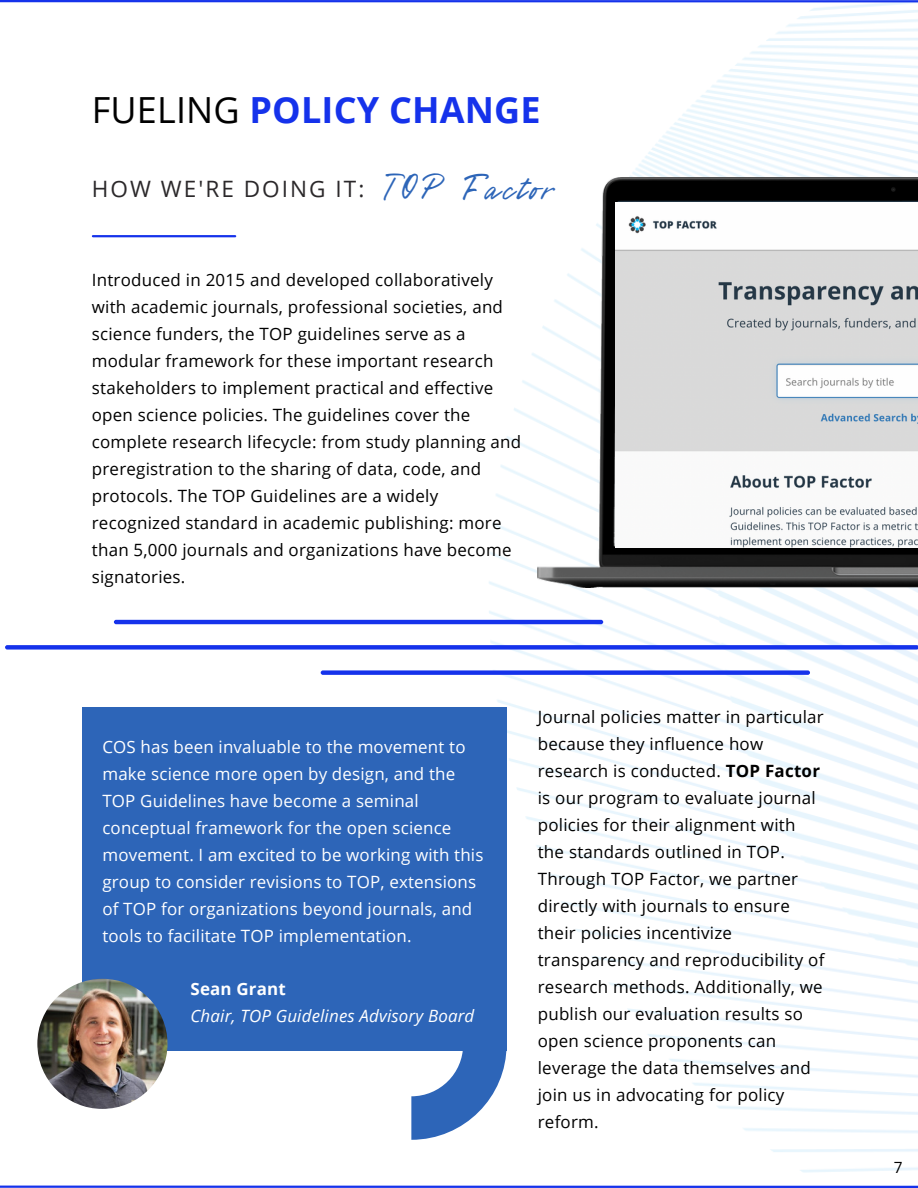
<style>
.page{position:relative;width:918px;height:1188px;background:#fff}
.page>*{position:absolute;margin:0;border:0;box-sizing:border-box;transform-origin:0 0}
.t1{font:42px "Gentlemens Script";letter-spacing:.09em;color:#2d65b8}
.t2{font:700 36px "Open Sans";letter-spacing:.005em;color:#1532eb}
.t3{font:22.5px "Open Sans";letter-spacing:.09em;color:#2b282a}
.t4{font:16.95px/27px "Open Sans";letter-spacing:.015em;color:#000}
.t5{font:16.95px/27px "Open Sans";letter-spacing:.01em;color:#fff}
.t6{font:italic 16.95px "Open Sans";letter-spacing:.01em;color:#fff}
.t7{font:700 16.95px "Open Sans";letter-spacing:.01em;color:#fff}
.t8{font:15.45px "Open Sans";color:#000}
.s1{font-weight:400;color:#000}
.s2{font-weight:700}
</style>
<div class="page">
<hr style="left:93px;top:235px;width:142px;height:2px;background:#1532eb">
<img style="left:349px;top:2px;width:569px;height:1184px">
<hr style="left:0;top:0;width:918px;height:2px;background:#1532eb">
<hr style="left:0;top:1186px;width:918px;height:2px;background:#1532eb">
<img style="left:538px;top:178px;width:380px;height:409px">
<img style="left:615px;top:202px;width:303px;height:346px">
<div style="left:82px;top:707px;width:425px;height:343px;background:#2d65b8"></div>
<img style="left:37px;top:979px;width:131px;height:130px;border-radius:50%">
<svg style="left:411px;top:1050px;width:96px;height:90px"></svg>
<div style="left:5px;top:645px;width:913px;height:5px;background:#1532eb;border-radius:2px"></div>
<hr style="left:114px;top:620px;width:489px;height:4px;background:#1532eb;border-radius:2px">
<div style="left:321px;top:670px;width:489px;height:5px;background:#1532eb;border-radius:2px"></div>
<p class="t2" style="left:92px;top:85px;width:450px"><span class="s1">FUELING</span> POLICY CHANGE</p>
<p class="t3" style="left:92px;top:173px;width:274px">HOW WE'RE DOING IT:</p>
<p class="t1" style="left:381px;top:162px;width:175px">TOP Factor</p>
<p class="t4" style="left:92px;top:266px;width:431px">Introduced in 2015 and developed collaboratively with academic journals, professional societies, and science funders, the TOP guidelines serve as a modular framework for these important research stakeholders to implement practical and effective open science policies. The guidelines cover the complete research lifecycle: from study planning and preregistration to the sharing of data, code, and protocols. The TOP Guidelines are a widely recognized standard in academic publishing: more than 5,000 journals and organizations have become signatories.</p>
<p class="t5" style="left:102px;top:733px;width:383px">COS has been invaluable to the movement to make science more open by design, and the TOP Guidelines have become a seminal conceptual framework for the open science movement. I am excited to be working with this group to consider revisions to TOP, extensions of TOP for organizations beyond journals, and tools to facilitate TOP implementation.</p>
<p class="t7" style="left:191px;top:976px;width:97px">Sean Grant</p>
<p class="t6" style="left:191px;top:1003px;width:285px">Chair, TOP Guidelines Advisory Board</p>
<p class="t4" style="left:538px;top:703px;width:288px">Journal policies matter in particular because they influence how research is conducted. <span class="s2">TOP Factor </span>is our program to evaluate journal policies for their alignment with the standards outlined in TOP.<br>Through TOP Factor, we partner directly with journals to ensure their policies incentivize transparency and reproducibility of research methods. Additionally, we publish our evaluation results so open science proponents can leverage the data themselves and join us in advocating for policy reform.</p>
<p class="t8" style="left:894px;top:1156px;width:10px">7</p>
</div>
